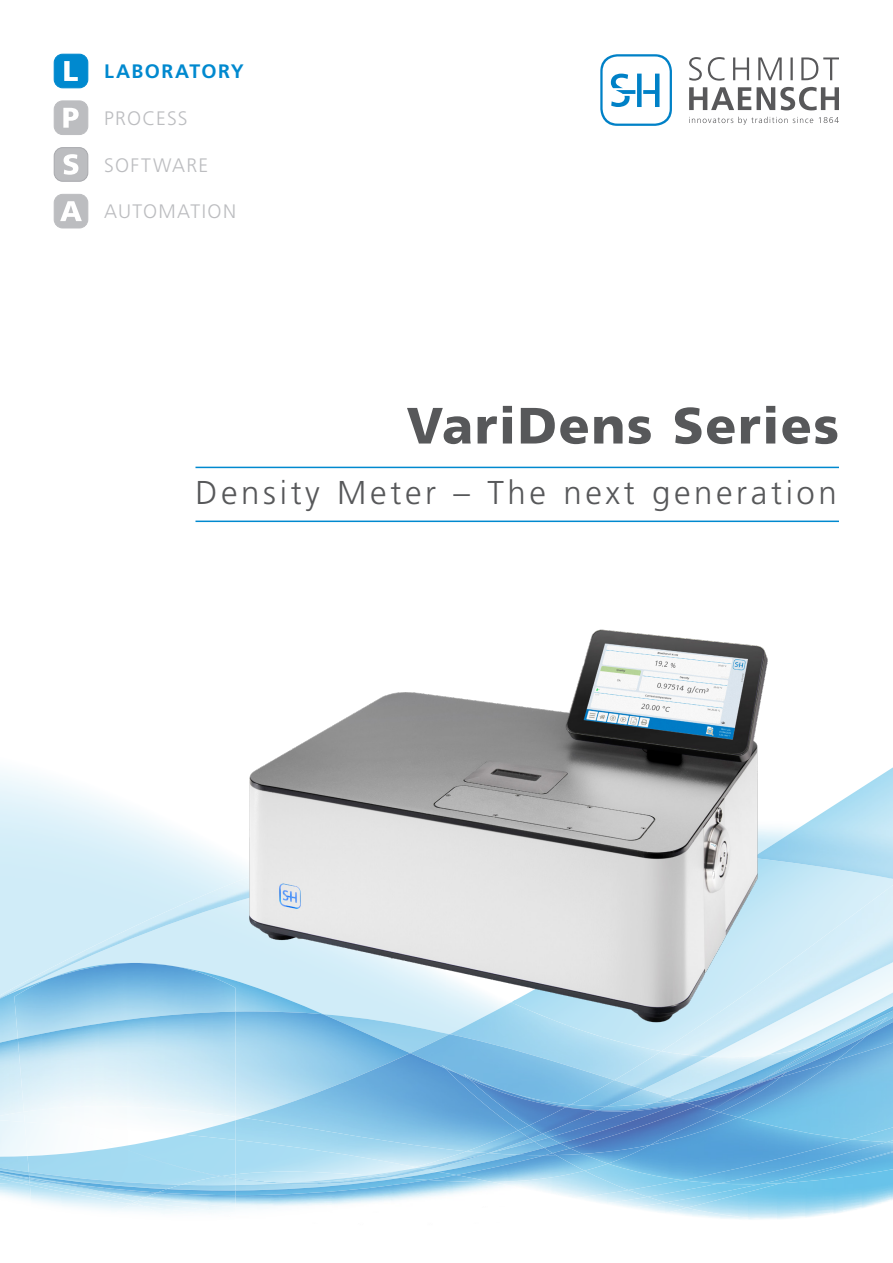
<style>
.page{position:relative;width:893px;height:1263px;background:#fff}
.page>*{position:absolute;margin:0;border:0;box-sizing:border-box;transform-origin:0 0}
.Front_Cover_Haupttit{font:900 51px "Frutiger LT Std";letter-spacing:.03em;color:#57585a}
.Front_Cover_Untertit{font:300 33px "Frutiger LT Std";letter-spacing:.11em;color:#57585a}
.Front_Cover_Untertit-2{font:300 19.5px "Frutiger LT Std";letter-spacing:.065em;color:#bcbdc0}
.t1{font:700 19.5px "Frutiger LT Std";letter-spacing:.07em;color:#0089cf}
</style>
<div class="page">
<img style="left:0;top:1156px;width:28px;height:12px">
<img style="left:28px;top:1134px;width:207px;height:34px">
<img style="left:675px;top:1213px;width:12px;height:2px">
<img style="left:182px;top:1120px;width:53px;height:20px">
<img style="left:14px;top:998px;width:203px;height:41px">
<img style="left:18px;top:1011px;width:217px;height:107px">
<img style="left:0;top:1039px;width:24px;height:77px">
<img style="left:0;top:1168px;width:235px;height:3px">
<img style="left:0;top:1171px;width:235px;height:2px">
<img style="left:235px;top:1053px;width:658px;height:159px">
<img style="left:235px;top:1175px;width:257px;height:16px">
<img style="left:0;top:1173px;width:235px;height:34px">
<img style="left:29px;top:1178px;width:129px;height:20px">
<img style="left:492px;top:1182px;width:136px;height:16px">
<img style="left:456px;top:1155px;width:128px;height:27px">
<img style="left:584px;top:1171px;width:98px;height:19px">
<img style="left:556px;top:1154px;width:52px;height:17px">
<img style="left:738px;top:1056px;width:155px;height:83px">
<img style="left:608px;top:1117px;width:244px;height:63px">
<img style="left:583px;top:1154px;width:67px;height:9px">
<img style="left:748px;top:1056px;width:131px;height:29px">
<img style="left:758px;top:1056px;width:109px;height:27px">
<svg style="left:545px;top:1153px;width:11px;height:2px"></svg>
<img style="left:720px;top:1061px;width:115px;height:56px">
<img style="left:697px;top:1077px;width:84px;height:35px">
<img style="left:740px;top:1083px;width:16px;height:6px">
<img style="left:720px;top:1112px;width:18px;height:33px">
<img style="left:570px;top:1106px;width:150px;height:48px">
<img style="left:804px;top:767px;width:89px;height:112px">
<img style="left:0;top:870px;width:217px;height:128px">
<svg style="left:0;top:995px;width:8px;height:4px"></svg>
<img style="left:764px;top:1056px;width:72px;height:23px">
<img style="left:712px;top:1085px;width:42px;height:25px">
<svg style="left:752px;top:1077px;width:16px;height:9px"></svg>
<img style="left:696px;top:1110px;width:16px;height:10px">
<img style="left:235px;top:1178px;width:44px;height:5px">
<img style="left:220px;top:1176px;width:15px;height:3px">
<img style="left:73px;top:1125px;width:47px;height:22px">
<div style="left:120px;top:1147px;width:101px;height:29px;background:#a5dcf2"></div>
<img style="left:52px;top:1114px;width:21px;height:11px">
<img style="left:399px;top:1167px;width:16px;height:1px">
<img style="left:415px;top:1151px;width:73px;height:17px">
<img style="left:708px;top:885px;width:185px;height:171px">
<img style="left:614px;top:1053px;width:94px;height:36px">
<img style="left:571px;top:1080px;width:72px;height:26px">
<img style="left:466px;top:1130px;width:64px;height:23px">
<img style="left:518px;top:1125px;width:24px;height:13px">
<img style="left:566px;top:1104px;width:41px;height:6px">
<img style="left:529px;top:1107px;width:68px;height:27px">
<img style="left:279px;top:1176px;width:111px;height:8px">
<img style="left:374px;top:1168px;width:54px;height:9px">
<img style="left:418px;top:1154px;width:67px;height:16px">
<svg style="left:600px;top:54px;width:72px;height:72px"></svg>
<svg style="left:689px;top:57px;width:150px;height:24px"></svg>
<svg style="left:689px;top:117px;width:150px;height:8px"></svg>
<svg style="left:689px;top:87px;width:150px;height:23px"></svg>
<div style="left:54px;top:54px;width:34px;height:34px;background:#0089cf;border-radius:9px"></div>
<div style="left:54px;top:54px;width:34px;height:34px;border:1px solid #0089cf;border-radius:9px"></div>
<svg style="left:64px;top:61px;width:14px;height:20px"></svg>
<div style="left:54px;top:148px;width:34px;height:33px;background:#bcbdc0;border-radius:9px"></div>
<div style="left:54px;top:147px;width:34px;height:34px;border:1px solid #a8a9ad;border-radius:9px"></div>
<svg style="left:64px;top:154px;width:14px;height:21px"></svg>
<div style="left:54px;top:101px;width:34px;height:34px;background:#bcbdc0;border-radius:9px"></div>
<div style="left:54px;top:101px;width:34px;height:34px;border:1px solid #bcbdc0;border-radius:9px"></div>
<svg style="left:63px;top:108px;width:16px;height:20px"></svg>
<div style="left:54px;top:194px;width:34px;height:34px;background:#bcbdc0;border-radius:9px"></div>
<div style="left:54px;top:194px;width:34px;height:34px;border:1px solid #bcbdc0;border-radius:9px"></div>
<svg style="left:60px;top:201px;width:22px;height:20px"></svg>
<hr style="left:195px;top:467px;width:644px;height:1px;background:#0089cf">
<hr style="left:195px;top:521px;width:644px;height:1px;background:#0089cf">
<img style="left:217px;top:629px;width:587px;height:424px">
<p class="t1" style="left:104px;top:60px;width:141px">LABORATORY</p>
<p class="Front_Cover_Untertit-2" style="left:104px;top:107px;width:85px">PROCESS</p>
<p class="Front_Cover_Untertit-2" style="left:104px;top:154px;width:106px">SOFTWARE</p>
<p class="Front_Cover_Untertit-2" style="left:104px;top:201px;width:133px">AUTOMATION</p>
<p class="Front_Cover_Haupttit" style="left:406px;top:395px;width:434px">VariDens Series</p>
<p class="Front_Cover_Untertit" style="left:195px;top:474px;width:643px">Density Meter – The next generation</p>
</div>
